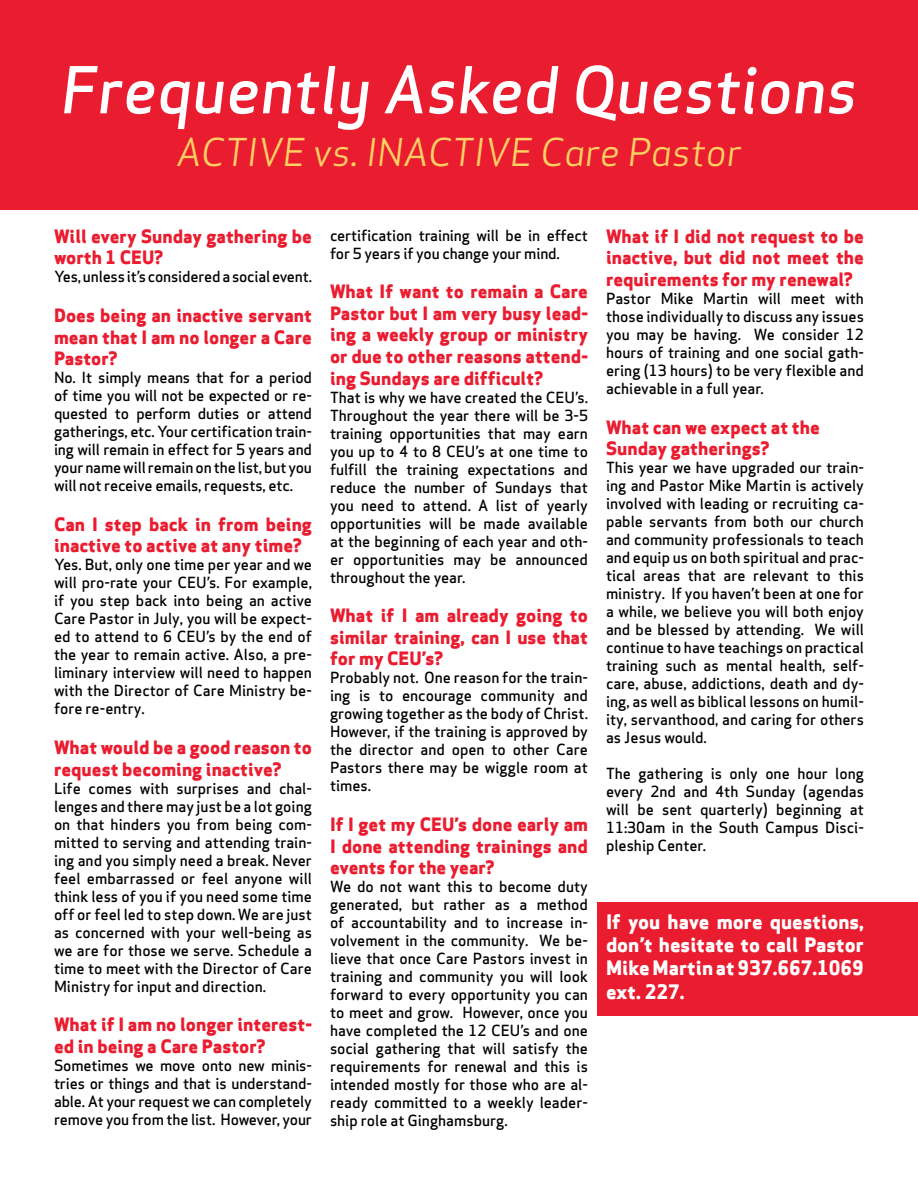
<style>
.page{position:relative;width:918px;height:1188px;background:#fff}
.page>*{position:absolute;margin:0;border:0;box-sizing:border-box;transform-origin:0 0}
.t1{font:63px "Apex Sans Medium Italic T";color:#fff}
.t2{font:37.5px "Apex Sans Book Italic T";color:#ffd163}
.t3{font:19.5px/23.4px "Apex Sans Extra Bold T";color:#fff;text-align:justify}
.t4{font:18px/21.6px "Apex Sans Extra Bold T";color:#ea1c2f}
.t5{font:15px/18px "Apex Sans Medium T";color:#000;text-align:justify}
</style>
<div class="page">
<div style="left:0;top:0;width:918px;height:210px;background:#ea1c2f"></div>
<div style="left:597px;top:902px;width:321px;height:114px;background:#ea1c2f"></div>
<h1 class="t1" style="left:61px;top:49px;width:798px">Frequently Asked Questions</h1>
<h2 class="t2" style="left:176px;top:128px;width:567px">ACTIVE vs. INACTIVE Care Pastor</h2>
<p class="t4" style="left:54px;top:225px;width:259px">Will every Sunday gathering be worth 1 CEU?</p>
<p class="t5" style="left:54px;top:268px;width:260px">Yes, unless it’s considered a social event.</p>
<p class="t4" style="left:54px;top:304px;width:260px;text-align:justify">Does being an inactive servant mean that I am no longer a Care Pastor?</p>
<p class="t5" style="left:54px;top:369px;width:260px">No. It simply means that for a period of time you will not be expected or re&shy;quested to perform duties or attend gatherings, etc. Your certification train&shy;ing will remain in effect for 5 years and your name will remain on the list, but you will not receive emails, requests, etc.</p>
<p class="t4" style="left:54px;top:513px;width:260px">Can I step back in from being inactive to active at any time?</p>
<p class="t5" style="left:54px;top:556px;width:260px">Yes. But, only one time per year and we will pro-rate your CEU’s. For example, if you step back into being an active Care Pastor in July, you will be expect&shy;ed to attend to 6 CEU’s by the end of the year to remain active. Also, a pre&shy;liminary interview will need to happen with the Director of Care Ministry be&shy;fore re-entry.</p>
<p class="t4" style="left:54px;top:736px;width:259px">What would be a good reason to request becoming inactive?</p>
<p class="t5" style="left:54px;top:779px;width:260px">Life comes with surprises and chal&shy;lenges and there may just be a lot going on that hinders you from being com&shy;mitted to serving and attending train&shy;ing and you simply need a break. Never feel embarrassed or feel anyone will think less of you if you need some time off or feel led to step down. We are just as concerned with your well-being as we are for those we serve. Schedule a time to meet with the Director of Care Ministry for input and direction.</p>
<p class="t4" style="left:54px;top:1014px;width:260px">What if I am no longer interest&shy;ed in being a Care Pastor?</p>
<p class="t5" style="left:54px;top:1056px;width:260px">Sometimes we move onto new minis&shy;tries or things and that is understand&shy;able. At your request we can completely remove you from the list. However, your</p>
<p class="t5" style="left:330px;top:226px;width:260px">certification training will be in effect for 5 years if you change your mind.</p>
<p class="t4" style="left:330px;top:281px;width:260px;text-align:justify">What If want to remain a Care Pastor but I am very busy lead&shy;ing a weekly group or ministry or due to other reasons attend&shy;ing Sundays are difficult?</p>
<p class="t5" style="left:330px;top:388px;width:260px">That is why we have created the CEU’s.<br>Throughout the year there will be 3-5 training opportunities that may earn you up to 4 to 8 CEU’s at one time to fulfill the training expectations and reduce the number of Sundays that you need to attend. A list of yearly opportunities will be made available at the beginning of each year and oth&shy;er opportunities may be announced throughout the year.</p>
<p class="t4" style="left:330px;top:605px;width:260px;text-align:justify">What if I am already going to similar training, can I use that for my CEU’s?</p>
<p class="t5" style="left:330px;top:669px;width:260px">Probably not. One reason for the train&shy;ing is to encourage community and growing together as the body of Christ.<br>However, if the training is approved by the director and open to other Care Pastors there may be wiggle room at times.</p>
<p class="t4" style="left:330px;top:813px;width:260px;text-align:justify">If I get my CEU’s done early am I done attending trainings and events for the year?</p>
<p class="t5" style="left:330px;top:877px;width:260px">We do not want this to become duty generated, but rather as a method of accountability and to increase in&shy;volvement in the community. We be&shy;lieve that once Care Pastors invest in training and community you will look forward to every opportunity you can to meet and grow. However, once you have completed the 12 CEU’s and one social gathering that will satisfy the requirements for renewal and this is intended mostly for those who are al&shy;ready committed to a weekly leader&shy;ship role at Ginghamsburg.</p>
<p class="t4" style="left:606px;top:225px;width:260px;text-align:justify">What if I did not request to be inactive, but did not meet the requirements for my renewal?</p>
<p class="t5" style="left:606px;top:289px;width:260px">Pastor Mike Martin will meet with those individually to discuss any issues you may be having. We consider 12 hours of training and one social gath&shy;ering (13 hours) to be very flexible and achievable in a full year.</p>
<p class="t4" style="left:606px;top:416px;width:215px">What can we expect at the<br>Sunday gatherings?</p>
<p class="t5" style="left:606px;top:459px;width:260px">This year we have upgraded our train&shy;ing and Pastor Mike Martin is actively involved with leading or recruiting ca&shy;pable servants from both our church and community professionals to teach and equip us on both spiritual and prac&shy;tical areas that are relevant to this ministry. If you haven’t been at one for a while, we believe you will both enjoy and be blessed by attending. We will continue to have teachings on practical training such as mental health, self&shy;care, abuse, addictions, death and dy&shy;ing, as well as biblical lessons on humil&shy;ity, servanthood, and caring for others as Jesus would.</p>
<p class="t5" style="left:606px;top:765px;width:260px">The gathering is only one hour long every 2nd and 4th Sunday (agendas will be sent quarterly) beginning at 11:30am in the South Campus Disci&shy;pleship Center.</p>
<h3 class="t3" style="left:606px;top:910px;width:260px">If you have more questions, don’t hesitate to call Pastor Mike Martin at 937.667.1069 ext. 227.</h3>
</div>
